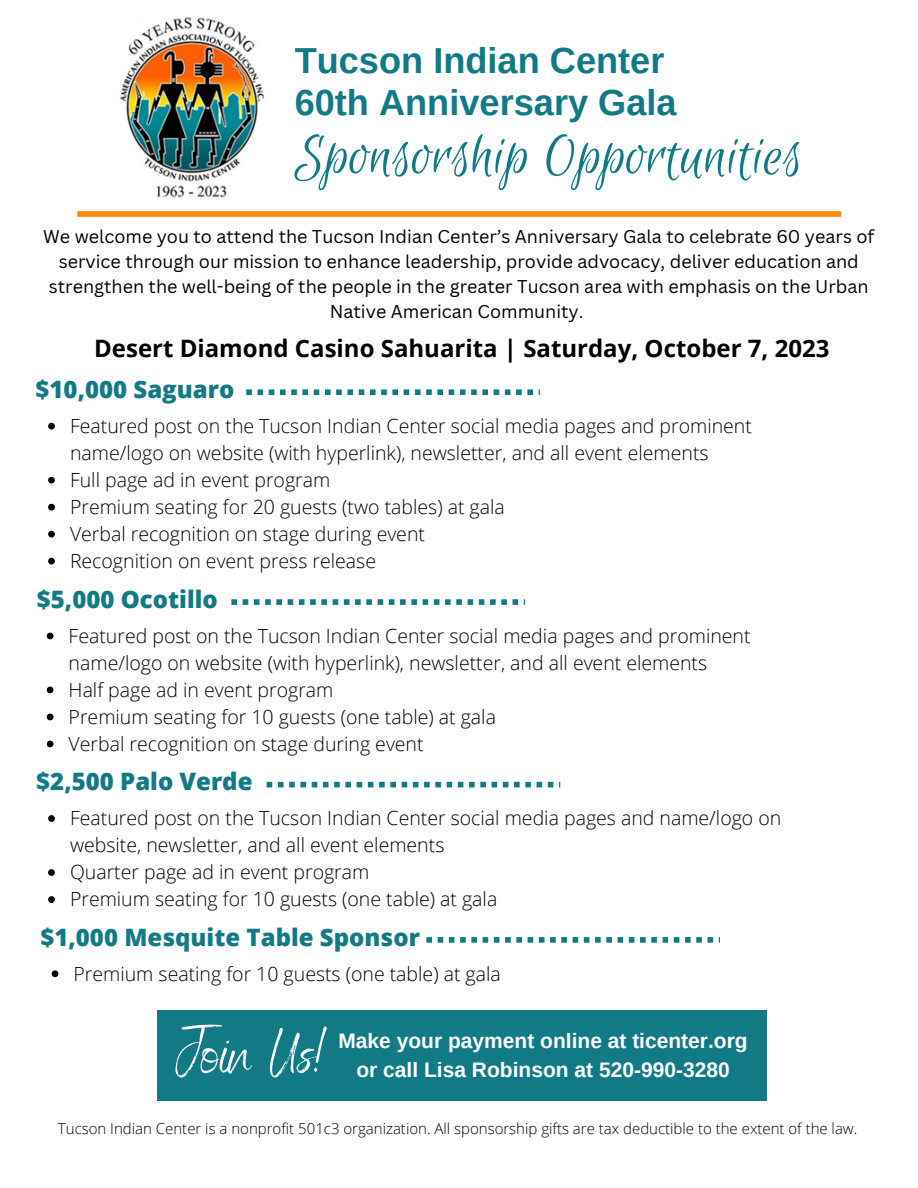
<style>
.page{position:relative;width:918px;height:1188px;background:#fff}
.page>*{position:absolute;margin:0;border:0;box-sizing:border-box;transform-origin:0 0}
.t1{font:63px "Euphoria Script";color:#127a85}
.t2{font:62.85px "Benedict";color:#fff}
.t3{font:700 36.15px "Arimo";color:#127a85}
.t4{font:800 24px "Open Sans";color:#127a85}
.t5{font:700 24px "Open Sans";color:#000}
.t6{font:700 21px "Arimo";color:#fff}
.t7{font:300 19.5px/27px "Open Sans";color:#000}
.t8{font:18px/24.8px "Canva Sans";color:#000;text-align:center}
.t9{font:300 15px "Open Sans";color:#000}
</style>
<div class="page">
<div style="left:77px;top:211px;width:764px;height:6px;background:#fe8814"></div>
<svg style="left:246px;top:389px;width:294px;height:6px"></svg>
<svg style="left:231px;top:599px;width:294px;height:6px"></svg>
<svg style="left:267px;top:782px;width:293px;height:5px"></svg>
<div style="left:157px;top:1010px;width:609px;height:90px;background:#127a85"></div>
<img style="left:120px;top:16px;width:145px;height:182px">
<svg style="left:48px;top:423px;width:7px;height:7px"></svg>
<svg style="left:48px;top:477px;width:7px;height:7px"></svg>
<svg style="left:48px;top:504px;width:7px;height:7px"></svg>
<svg style="left:48px;top:531px;width:7px;height:7px"></svg>
<svg style="left:48px;top:558px;width:7px;height:7px"></svg>
<svg style="left:47px;top:633px;width:7px;height:6px"></svg>
<svg style="left:47px;top:687px;width:7px;height:6px"></svg>
<svg style="left:47px;top:714px;width:7px;height:6px"></svg>
<svg style="left:47px;top:741px;width:7px;height:6px"></svg>
<svg style="left:48px;top:815px;width:7px;height:7px"></svg>
<svg style="left:48px;top:869px;width:7px;height:7px"></svg>
<svg style="left:48px;top:896px;width:7px;height:7px"></svg>
<svg style="left:426px;top:937px;width:294px;height:6px"></svg>
<svg style="left:52px;top:970px;width:6px;height:7px"></svg>
<p class="t3" style="left:295px;top:40px;width:371px">Tucson Indian Center</p>
<p class="t3" style="left:295px;top:82px;width:384px">60th Anniversary Gala</p>
<p class="t1" style="left:295px;top:122px;width:510px">Sponsorship Opportunities</p>
<p class="t8" style="left:43px;top:224px;width:833px">We welcome you to attend the Tucson Indian Center’s Anniversary Gala to celebrate 60 years of service through our mission to enhance leadership, provide advocacy, deliver education and strengthen the well-being of the people in the greater Tucson area with emphasis on the Urban Native American Community.</p>
<p class="t5" style="left:94px;top:331px;width:737px">Desert Diamond Casino Sahuarita | Saturday, October 7, 2023</p>
<p class="t4" style="left:36px;top:372px;width:200px">$10,000 Saguaro</p>
<p class="t7" style="left:70px;top:412px;width:683px">Featured post on the Tucson Indian Center social media pages and prominent name/logo on website (with hyperlink), newsletter, and all event elements</p>
<p class="t7" style="left:70px;top:466px;width:262px">Full page ad in event program</p>
<p class="t7" style="left:70px;top:493px;width:436px">Premium seating for 20 guests (two tables) at gala</p>
<p class="t7" style="left:70px;top:520px;width:357px">Verbal recognition on stage during event</p>
<p class="t7" style="left:70px;top:547px;width:308px">Recognition on event press release</p>
<p class="t4" style="left:37px;top:582px;width:182px">$5,000 Ocotillo</p>
<p class="t7" style="left:69px;top:622px;width:683px">Featured post on the Tucson Indian Center social media pages and prominent name/logo on website (with hyperlink), newsletter, and all event elements</p>
<p class="t7" style="left:69px;top:676px;width:266px">Half page ad in event program</p>
<p class="t7" style="left:69px;top:703px;width:429px">Premium seating for 10 guests (one table) at gala</p>
<p class="t7" style="left:69px;top:730px;width:357px">Verbal recognition on stage during event</p>
<p class="t4" style="left:36px;top:765px;width:218px">$2,500 Palo Verde</p>
<p class="t7" style="left:70px;top:804px;width:713px">Featured post on the Tucson Indian Center social media pages and name/logo on website, newsletter, and all event elements</p>
<p class="t7" style="left:70px;top:858px;width:301px">Quarter page ad in event program</p>
<p class="t7" style="left:70px;top:885px;width:429px">Premium seating for 10 guests (one table) at gala</p>
<p class="t4" style="left:40px;top:920px;width:381px">$1,000 Mesquite Table Sponsor</p>
<p class="t7" style="left:74px;top:959px;width:429px">Premium seating for 10 guests (one table) at gala</p>
<p class="t2" style="left:175px;top:1013px;width:153px">Join Us!</p>
<p class="t6" style="left:338px;top:1029px;width:411px">Make your payment online at ticenter.org</p>
<p class="t6" style="left:356px;top:1058px;width:375px">or call Lisa Robinson at 520-990-3280</p>
<p class="t9" style="left:58px;top:1118px;width:801px">Tucson Indian Center is a nonprofit 501c3 organization. All sponsorship gifts are tax deductible to the extent of the law.</p>
</div>
